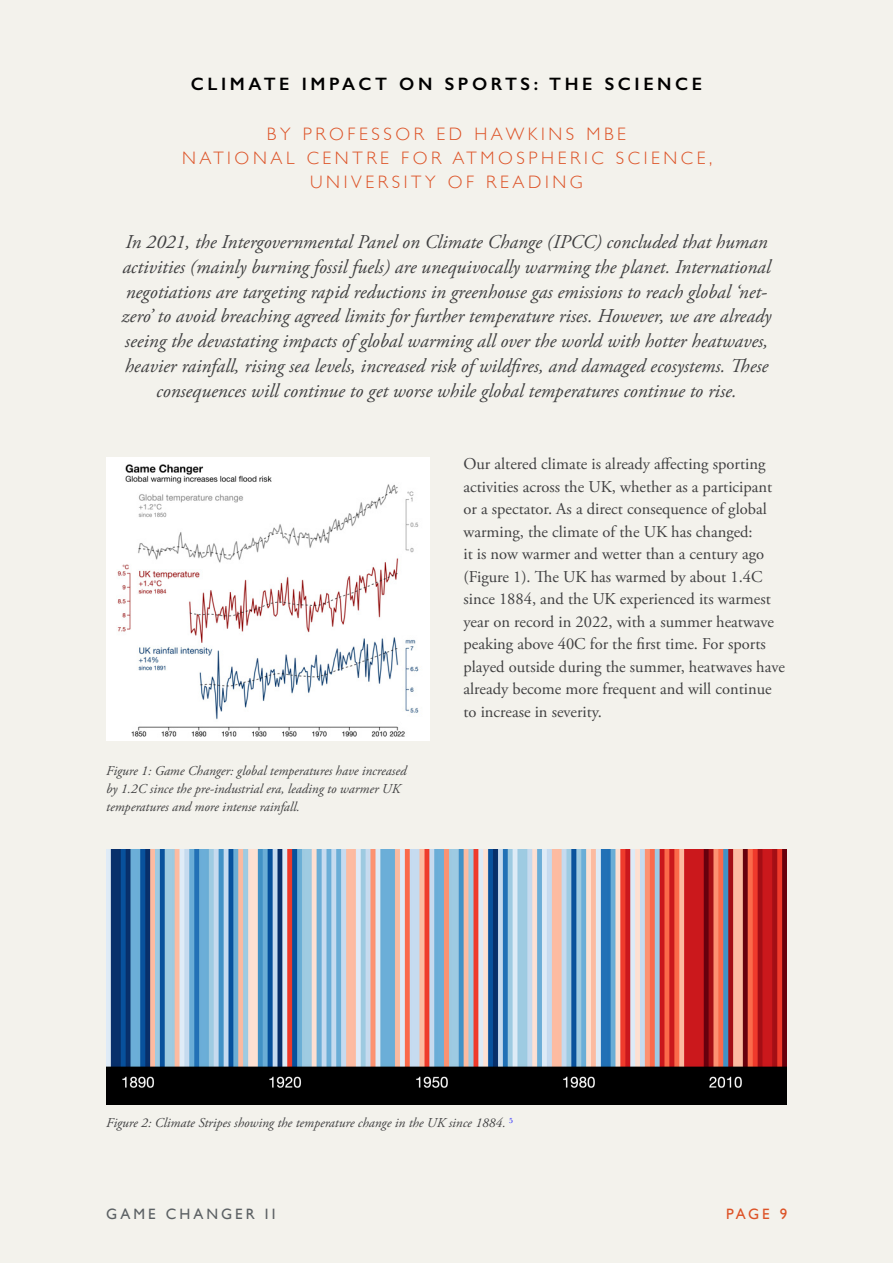
<style>
.page{position:relative;width:893px;height:1263px;background:#f3f2ec}
.page>*{position:absolute;margin:0;border:0;box-sizing:border-box;transform-origin:0 0}
.t1{font:italic 19.5px/24.8px "Adobe Garamond Pro";color:#404041;text-align:center}
.t2{font:300 18px/24px "Gill Sans";letter-spacing:.2em;color:#dd5327;text-align:center}
.t3{font:600 18px "Gill Sans";letter-spacing:.2em;color:#000}
.t4{font:16.5px/22.5px "Adobe Garamond Pro";color:#404041}
.t5{font:15px "Gill Sans";letter-spacing:.2em;color:#5c6164}
.t6{font:15px "Gill Sans";color:#dd5327}
.t7{font:italic 13.5px/18px "Adobe Garamond Pro";color:#404041}
</style>
<div class="page">
<img style="left:106px;top:457px;width:323px;height:283px">
<img style="left:106px;top:849px;width:681px;height:255px">
<p class="t3" style="left:191px;top:73px;width:513px">CLIMATE IMPACT ON SPORTS: THE SCIENCE</p>
<p class="t2" style="left:182px;top:121px;width:532px">BY PROFESSOR ED HAWKINS MBE<br>NATIONAL CENTRE FOR ATMOSPHERIC SCIENCE,<br>UNIVERSITY OF READING</p>
<p class="t1" style="left:122px;top:230px;width:651px">In 2021, the Intergovernmental Panel on Climate Change (IPCC) concluded that human activities (mainly burning fossil fuels) are unequivocally warming the planet. International negotiations are targeting rapid reductions in greenhouse gas emissions to reach global ‘net&shy;zero’ to avoid breaching agreed limits for further temperature rises. However, we are already seeing the devastating impacts of global warming all over the world with hotter heatwaves, heavier rainfall, rising sea levels, increased risk of wildfires, and damaged ecosystems. These consequences will continue to get worse while global temperatures continue to rise.</p>
<p class="t7" style="left:106px;top:762px;width:302px">Figure 1: Game Changer: global temperatures have increased by 1.2C since the pre-industrial era, leading to warmer UK temperatures and more intense rainfall.</p>
<p class="t4" style="left:463px;top:453px;width:323px">Our altered climate is already affecting sporting activities across the UK, whether as a participant or a spectator. As a direct consequence of global warming, the climate of the UK has changed:<br>it is now warmer and wetter than a century ago (Figure 1). The UK has warmed by about 1.4C since 1884, and the UK experienced its warmest year on record in 2022, with a summer heatwave peaking above 40C for the first time. For sports played outside during the summer, heatwaves have already become more frequent and will continue to increase in severity.</p>
<p class="t7" style="left:106px;top:1114px;width:408px">Figure 2: Climate Stripes showing the temperature change in the UK since 1884. <sup>5</sup></p>
<p class="t5" style="left:106px;top:1205px;width:171px">GAME CHANGER II</p>
<p class="t6" style="left:726px;top:1205px;width:63px">PAGE 9</p>
</div>
